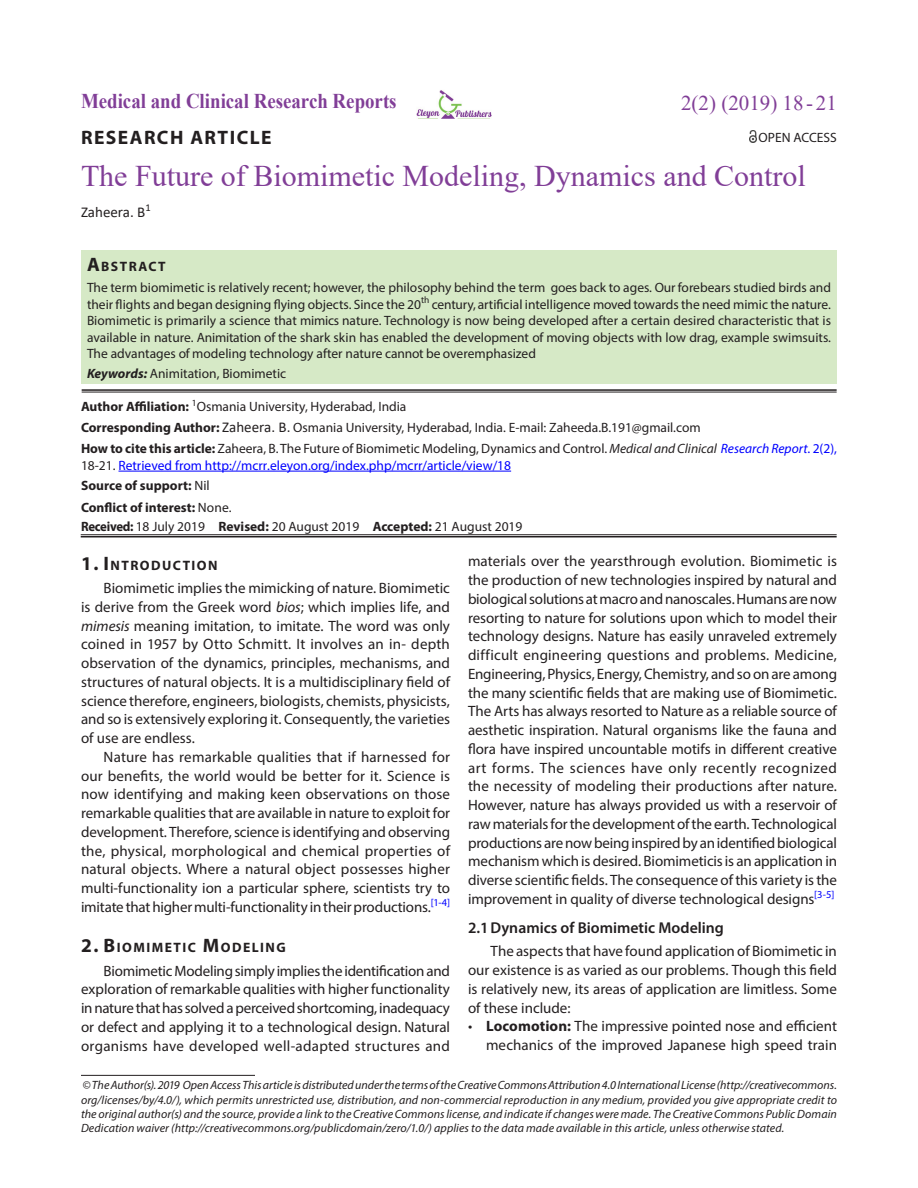
<style>
.page{position:relative;width:918px;height:1188px;background:#fff}
.page>*{position:absolute;margin:0;border:0;box-sizing:border-box;transform-origin:0 0}
.article_head{font:30px "Times New Roman";color:#813e97}
.article_head-2{font:700 21px "Times New Roman";color:#813e97;scale:.9 1}
.Table_text{font:21px "Times New Roman";color:#813e97}
.A{font:700 19.5px "Myriad Pro";letter-spacing:.075em;color:#231f20}
.B{font:600 15.75px "Myriad Pro";color:#231f20}
.text{font:15px/18.8px "Myriad Pro";color:#231f20;text-align:justify}
.author{font:15px "Calibri";color:#231f20}
.A-2{font:700 13.65px "Myriad Pro";letter-spacing:.105em;color:#231f20}
.A_copy{font:700 13.65px "Myriad Pro";letter-spacing:.105em;color:#231f20}
.Abstract{font:13.5px/16.5px "Myriad Pro";color:#231f20;text-align:justify}
.affiliation{font:13.5px "Myriad Pro";color:#231f20}
.affiliation-2{font:13.5px/17.2px "Myriad Pro";color:#00f}
.affiliation-3{font:700 13.5px "Myriad Pro";color:#231f20}
.Abstract-2{font:700 13.5px "Myriad Pro";color:#231f20}
.Bottom_1st_page{font:italic 12px/14.4px "Myriad Pro";letter-spacing:.005em;color:#231f20;text-align:justify}
.s1{font-size:19.5px}
.s2{font-weight:700;font-style:italic}
.s3{font-weight:700}
.s4{font-family:"Calibri";font-size:15px}
.s5{font-weight:700;color:#231f20}
.s6{color:#231f20}
.s7{font-style:italic;color:#231f20}
.s8{font-style:italic}
.s9{font-weight:400}
</style>
<div class="page">
<hr style="left:81px;top:1075px;width:174px;height:1px;background:#231f20">
<div style="left:81px;top:250px;width:756px;height:134px;background:#d6e9c6"></div>
<hr style="left:119px;top:471px;width:392px;height:1px;background:#00f">
<hr style="left:82px;top:389px;width:755px;height:2px;background:#231f20">
<hr style="left:82px;top:392px;width:755px;height:1px;background:#231f20">
<hr style="left:81px;top:534px;width:756px;height:1px;background:#231f20">
<hr style="left:81px;top:536px;width:756px;height:1px;background:#231f20">
<svg style="left:749px;top:130px;width:8px;height:13px"></svg>
<img style="left:416px;top:90px;width:76px;height:29px">
<p class="article_head-2" style="left:81px;top:85px;width:352px">Medical and Clinical Research Reports</p>
<p class="Table_text" style="left:681px;top:88px;width:157px">2(2) (2019) 18 - 21</p>
<p class="A" style="left:81px;top:124px;width:13px">RESE</p>
<p class="A" style="left:130px;top:124px;width:120px">ARCH ARTICLE</p>
<p class="Abstract" style="left:759px;top:129px;width:80px">OPEN ACCESS</p>
<p class="article_head" style="left:81px;top:155px;width:726px">The Future of Biomimetic Modeling, Dynamics and Control</p>
<p class="author" style="left:81px;top:202px;width:71px">Zaheera. B<sup>1</sup></p>
<p class="A-2" style="left:87px;top:258px;width:80px"><span class="s1">A</span>BSTRACT</p>
<p class="Abstract" style="left:87px;top:279px;width:746px">The term biomimetic is relatively recent; however, the philosophy behind the term goes back to ages. Our forebears studied birds and their flights and began designing flying objects. Since the 20<sup>th</sup> century, artificial intelligence moved towards the need mimic the nature.<br>Biomimetic is primarily a science that mimics nature. Technology is now being developed after a certain desired characteristic that is available in nature. Animitation of the shark skin has enabled the development of moving objects with low drag, example swimsuits.<br>The advantages of modeling technology after nature cannot be overemphasized</p>
<p class="Abstract" style="left:87px;top:365px;width:201px"><span class="s2">Keywords:</span> Animitation, Biomimetic</p>
<p class="affiliation" style="left:81px;top:398px;width:327px"><span class="s3">Author Affiliation:</span> <sup>1</sup>Osmania University, Hyderabad, India</p>
<p class="affiliation" style="left:81px;top:419px;width:621px"><span class="s3">Corresponding Author:</span> <span class="s4">Zaheera. B.</span> Osmania University, Hyderabad, India. E-mail: Zaheeda.B.191@gmail.com</p>
<p class="affiliation-2" style="left:81px;top:439px;width:757px"><span class="s5">How to cite this article:</span> <span class="s6">Zaheera, B. The Future of Biomimetic Modeling, Dynamics and Control.</span> <span class="s7">Medical and Clinical</span> <span class="s8">Research Report</span>. 2(2),<br><span class="s6">18-21.</span> Retrieved from http://mcrr.eleyon.org/index.php/mcrr/article/view/18</p>
<p class="Abstract-2" style="left:81px;top:477px;width:130px">Source of support: <span class="s9">Nil</span></p>
<p class="affiliation-3" style="left:81px;top:498px;width:152px">Conflict of interest: <span class="s9">None.</span></p>
<p class="affiliation" style="left:81px;top:518px;width:443px"><span class="s3">Received:</span> 18 July 2019 <span class="s3">Revised:</span> 20 August 2019 <span class="s3">Accepted:</span> 21 August 2019</p>
<p class="A-2" style="left:81px;top:556px;width:138px"><span class="s1">1. I</span>NTRODUCTION</p>
<p class="text" style="left:81px;top:579px;width:371px;text-indent:23px">Biomimetic implies the mimicking of nature. Biomimetic is derive from the Greek word <span class="s8">bios</span>; which implies life, and <span class="s8">mimesis</span> meaning imitation, to imitate. The word was only coined in 1957 by Otto Schmitt. It involves an in- depth observation of the dynamics, principles, mechanisms, and structures of natural objects. It is a multidisciplinary field of science therefore, engineers, biologists, chemists, physicists, and so is extensively exploring it. Consequently, the varieties of use are endless.</p>
<p class="text" style="left:81px;top:747px;width:371px;text-indent:23px">Nature has remarkable qualities that if harnessed for our benefits, the world would be better for it. Science is now identifying and making keen observations on those remarkable qualities that are available in nature to exploit for development. Therefore, science is identifying and observing the, physical, morphological and chemical properties of natural objects. Where a natural object possesses higher multi-functionality ion a particular sphere, scientists try to imitate that higher multi-functionality in their productions.<sup>[1-4]</sup></p>
<p class="A_copy" style="left:81px;top:939px;width:206px"><span class="s1">2. B</span>IOMIMETIC <span class="s1">M</span>ODELING</p>
<p class="text" style="left:81px;top:961px;width:371px;text-indent:23px">Biomimetic Modeling simply implies the identification and exploration of remarkable qualities with higher functionality in nature that has solved a perceived shortcoming, inadequacy or defect and applying it to a technological design. Natural organisms have developed well-adapted structures and</p>
<p class="text" style="left:468px;top:552px;width:371px">materials over the yearsthrough evolution. Biomimetic is the production of new technologies inspired by natural and biological solutions at macro and nanoscales. Humans are now resorting to nature for solutions upon which to model their technology designs. Nature has easily unraveled extremely difficult engineering questions and problems. Medicine, Engineering, Physics, Energy, Chemistry, and so on are among the many scientific fields that are making use of Biomimetic.<br>The Arts has always resorted to Nature as a reliable source of aesthetic inspiration. Natural organisms like the fauna and flora have inspired uncountable motifs in different creative art forms. The sciences have only recently recognized the necessity of modeling their productions after nature.<br>However, nature has always provided us with a reservoir of raw materials for the development of the earth. Technological productions are now being inspired by an identified biological mechanism which is desired. Biomimeticis is an application in diverse scientific fields. The consequence of this variety is the improvement in quality of diverse technological designs<sup>[3-5]</sup></p>
<p class="B" style="left:468px;top:918px;width:257px">2.1Dynamics of Biomimetic Modeling</p>
<p class="text" style="left:468px;top:942px;width:371px;text-indent:22px">The aspects that have found application of Biomimetic in our existence is as varied as our problems. Though this field is relatively new, its areas of application are limitless. Some of these include:</p>
<p class="text" style="left:468px;top:1017px;width:370px;text-align:right">• <span class="s3">Locomotion:</span> The impressive pointed nose and efficient mechanics of the improved Japanese high speed train</p>
<p class="Bottom_1st_page" style="left:81px;top:1078px;width:757px">© The Author(s). 2019 Open Access This article is distributed under the terms of the Creative Commons Attribution 4.0 International License (http://creativecommons. org/licenses/by/4.0/), which permits unrestricted use, distribution, and non-commercial reproduction in any medium, provided you give appropriate credit to the original author(s) and the source, provide a link to the Creative Commons license, and indicate if changes were made. The Creative Commons Public Domain Dedication waiver (http://creativecommons.org/publicdomain/zero/1.0/) applies to the data made available in this article, unless otherwise stated.</p>
</div>
